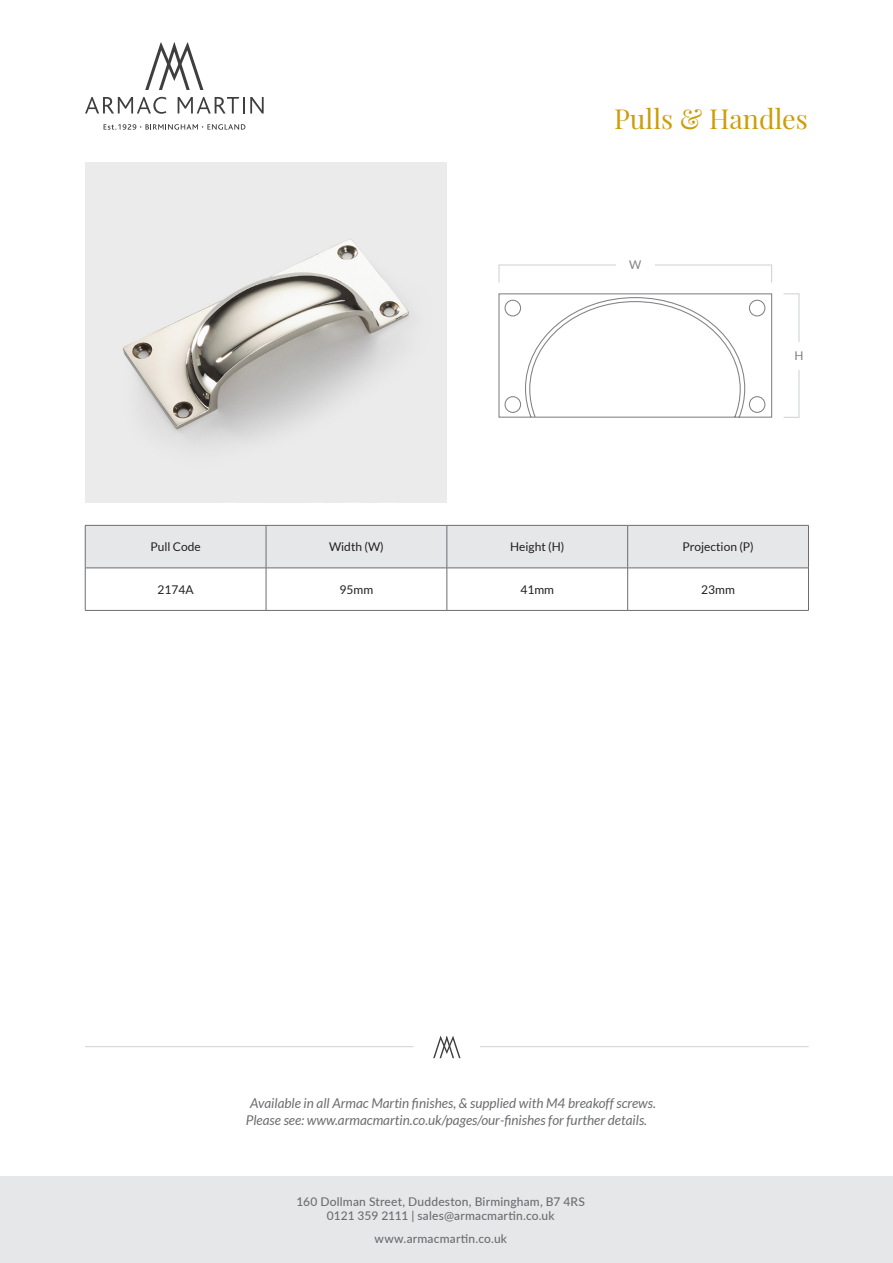
<style>
.page{position:relative;width:893px;height:1263px;background:#fff}
.page>*{position:absolute;margin:0;border:0;box-sizing:border-box;transform-origin:0 0}
.t1{font:27px "Playfair Display";color:#cc9d09}
.t2{font:italic 13.5px/16.2px "Lato";color:#6c6d70}
.t3{font:500 12px/14.4px "Lato";letter-spacing:.015em;color:#6c6d70;text-align:center}
.t4{font:12px "Lato";color:#231f20}
.Line_drawing_markers{font:12px "Lato";color:#808285}
</style>
<div class="page">
<div style="left:0;top:1176px;width:893px;height:87px;background:#e6e7e9"></div>
<svg style="left:104px;top:124px;width:141px;height:6px"></svg>
<svg style="left:178px;top:97px;width:86px;height:16px"></svg>
<svg style="left:85px;top:97px;width:81px;height:17px"></svg>
<svg style="left:145px;top:43px;width:58px;height:47px"></svg>
<svg style="left:433px;top:1036px;width:27px;height:22px"></svg>
<hr style="left:85px;top:1046px;width:329px;height:1px;background:#d1d2d4">
<hr style="left:480px;top:1046px;width:329px;height:1px;background:#d1d2d4">
<div style="left:86px;top:526px;width:722px;height:42px;background:#e6e7e9"></div>
<hr style="left:85px;top:525px;width:181px;height:1px;background:#6c6d70">
<hr style="left:85px;top:525px;width:1px;height:43px;background:#6c6d70">
<hr style="left:266px;top:525px;width:181px;height:1px;background:#6c6d70">
<hr style="left:266px;top:525px;width:1px;height:43px;background:#6c6d70">
<hr style="left:447px;top:525px;width:181px;height:1px;background:#6c6d70">
<hr style="left:447px;top:525px;width:1px;height:43px;background:#6c6d70">
<hr style="left:628px;top:525px;width:181px;height:1px;background:#6c6d70">
<hr style="left:627px;top:525px;width:1px;height:43px;background:#6c6d70">
<hr style="left:808px;top:525px;width:1px;height:43px;background:#6c6d70">
<hr style="left:85px;top:568px;width:181px;height:1px;background:#6c6d70">
<hr style="left:85px;top:568px;width:1px;height:42px;background:#6c6d70">
<hr style="left:266px;top:568px;width:181px;height:1px;background:#6c6d70">
<hr style="left:266px;top:568px;width:1px;height:42px;background:#6c6d70">
<hr style="left:447px;top:568px;width:181px;height:1px;background:#6c6d70">
<hr style="left:447px;top:568px;width:1px;height:42px;background:#6c6d70">
<hr style="left:628px;top:568px;width:181px;height:1px;background:#6c6d70">
<hr style="left:627px;top:568px;width:1px;height:42px;background:#6c6d70">
<hr style="left:808px;top:568px;width:1px;height:42px;background:#6c6d70">
<hr style="left:85px;top:610px;width:181px;height:1px;background:#6c6d70">
<hr style="left:266px;top:610px;width:181px;height:1px;background:#6c6d70">
<hr style="left:447px;top:610px;width:181px;height:1px;background:#6c6d70">
<hr style="left:628px;top:610px;width:181px;height:1px;background:#6c6d70">
<img style="left:85px;top:163px;width:362px;height:340px">
<div style="left:498px;top:264px;width:274px;height:19px;border:1px solid #d1d2d4"></div>
<div style="left:616px;top:253px;width:39px;height:23px;background:#fff"></div>
<div style="left:783px;top:293px;width:16px;height:125px;border:1px solid #d1d2d4"></div>
<div style="left:790px;top:342px;width:18px;height:27px;background:#fff"></div>
<svg style="left:498px;top:293px;width:275px;height:125px"></svg>
<p class="t1" style="left:614px;top:97px;width:195px">Pulls &amp; Handles</p>
<p class="Line_drawing_markers" style="left:629px;top:258px;width:14px">W</p>
<p class="Line_drawing_markers" style="left:794px;top:349px;width:11px">H</p>
<p class="t4" style="left:150px;top:540px;width:52px">Pull Code</p>
<p class="t4" style="left:329px;top:540px;width:56px">Width (W)</p>
<p class="t4" style="left:510px;top:540px;width:56px">Height (H)</p>
<p class="t4" style="left:682px;top:540px;width:73px">Projection (P)</p>
<p class="t4" style="left:158px;top:583px;width:37px">2174A</p>
<p class="t4" style="left:340px;top:583px;width:35px">95mm</p>
<p class="t4" style="left:520px;top:583px;width:35px">41mm</p>
<p class="t4" style="left:701px;top:583px;width:35px">23mm</p>
<p class="t2" style="left:246px;top:1096px;width:412px;text-indent:4px">Available in all Armac Martin finishes, &amp; supplied with M4 breakoff screws.<br>Please see: www.armacmartin.co.uk/pages/our-finishes for further details.</p>
<p class="t3" style="left:296px;top:1193px;width:290px">160 Dollman Street, Duddeston, Birmingham, B7 4RS<br>0121 359 2111 | sales@armacmartin.co.uk</p>
<p class="t3" style="left:374px;top:1231px;width:134px">www.armacmartin.co.uk</p>
</div>
